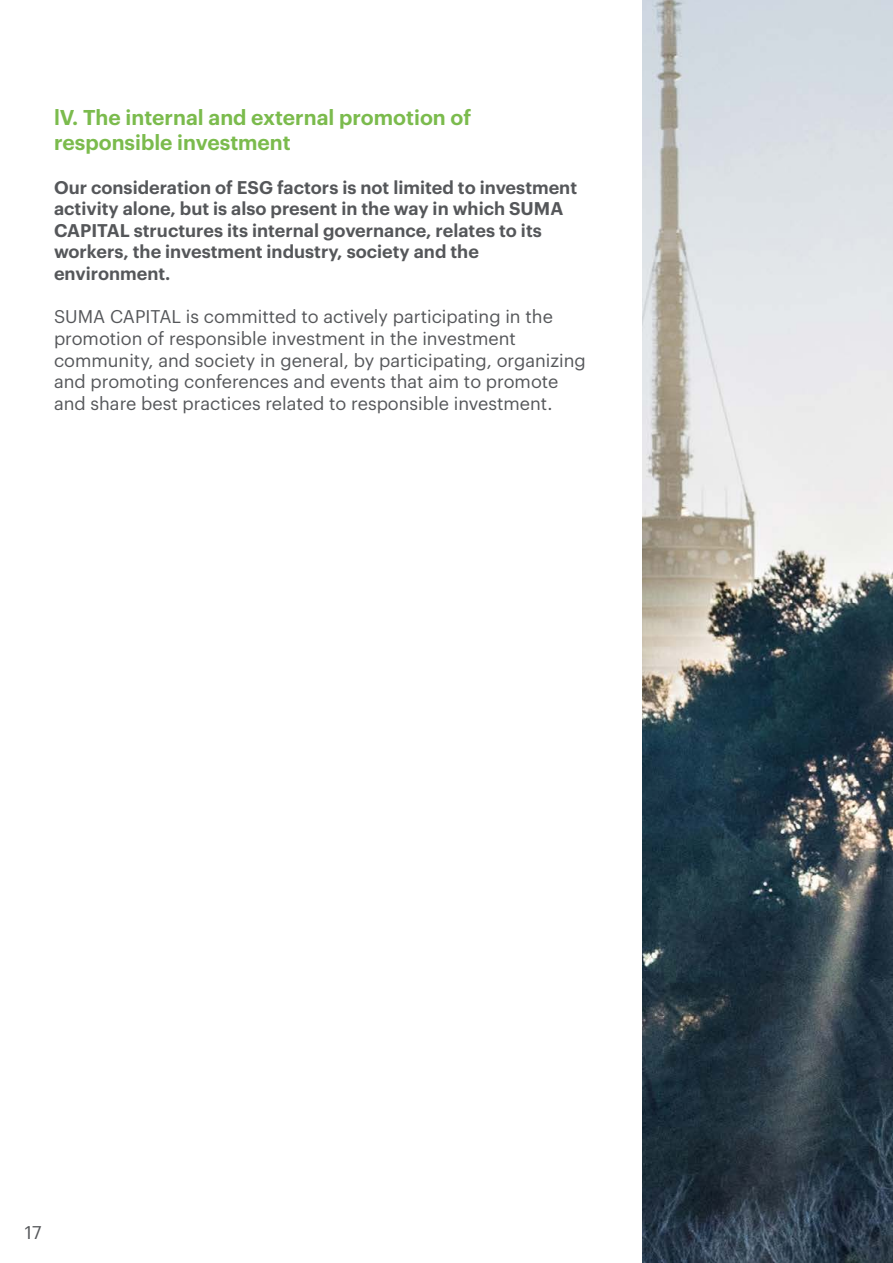
<style>
.page{position:relative;width:893px;height:1263px;background:#fff}
.page>*{position:absolute;margin:0;border:0;box-sizing:border-box;transform-origin:0 0}
.t1{font:600 21px/25.2px "Graphik";color:#7bbb4d}
.t2{font:18px/21.6px "Graphik";color:#55575a}
.t3{font:600 18px/21.6px "Graphik";color:#55575a}
</style>
<div class="page">
<img style="left:643px;top:0;width:250px;height:1263px">
<p class="t1" style="left:54px;top:103px;width:419px">lV. The internal and external promotion of responsible investment</p>
<p class="t3" style="left:54px;top:175px;width:525px">Our consideration of ESG factors is not limited to investment activity alone, but is also present in the way in which SUMA CAPITAL structures its internal governance, relates to its workers, the investment industry, society and the environment.</p>
<p class="t2" style="left:54px;top:304px;width:533px">SUMA CAPITAL is committed to actively participating in the promotion of responsible investment in the investment community, and society in general, by participating, organizing and promoting conferences and events that aim to promote and share best practices related to responsible investment.</p>
<p class="t2" style="left:25px;top:1220px;width:18px">17</p>
</div>
